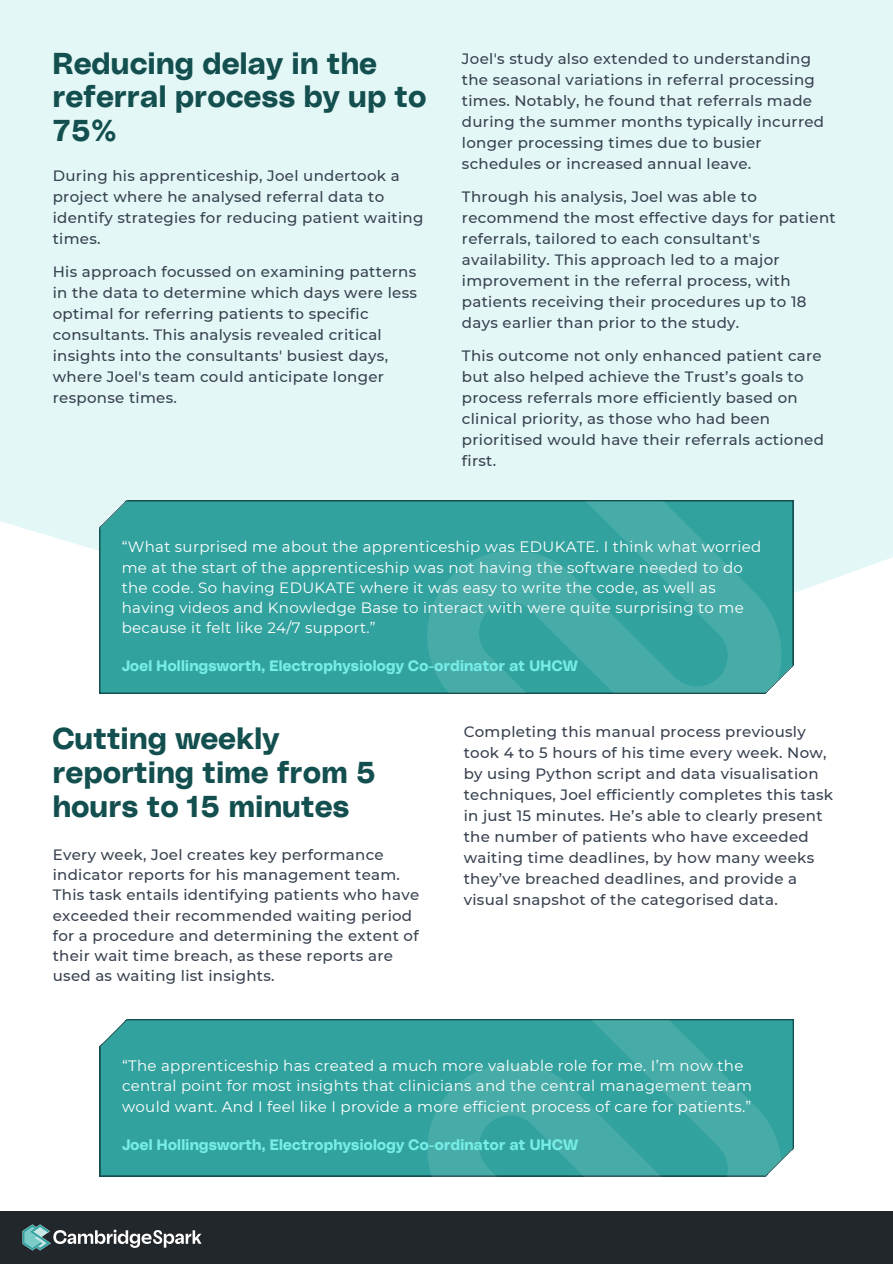
<style>
.page{position:relative;width:893px;height:1264px;background:#fff}
.page>*{position:absolute;margin:0;border:0;box-sizing:border-box;transform-origin:0 0}
.t1{font:30px/33.8px "Poly Sans Bulky";letter-spacing:.02em;color:#144f4f}
.t2{font:500 15px/21px "Montserrat";letter-spacing:.02em;color:#384250}
.t3{font:15px/20.2px "Montserrat";letter-spacing:.02em;color:#fff}
.t4{font:15px "Poly Sans Bulky";letter-spacing:.02em;color:#76ede6}
</style>
<div class="page">
<div style="left:0;top:1210px;width:892px;height:53px;background:#22272c"></div>
<div style="left:0;top:0;width:532px;height:551px;background:#e4f7f7"></div>
<div style="left:532px;top:0;width:360px;height:657px;background:#e4f7f7"></div>
<svg style="left:23px;top:1224px;width:178px;height:26px"></svg>
<div style="left:99px;top:500px;width:694px;height:193px;background:#31a29e"></div>
<svg style="left:427px;top:501px;width:364px;height:191px;background:#3ba6a2"></svg>
<svg style="left:90px;top:493px;width:43px;height:43px;background:#92cecc"></svg>
<svg style="left:758px;top:657px;width:36px;height:37px"></svg>
<div style="left:100px;top:1019px;width:693px;height:157px;background:#31a29e"></div>
<svg style="left:427px;top:1020px;width:365px;height:156px;background:#3aa5a1"></svg>
<svg style="left:755px;top:1137px;width:39px;height:40px"></svg>
<svg style="left:99px;top:1019px;width:34px;height:36px"></svg>
<p class="t1" style="left:53px;top:48px;width:375px">Reducing delay in the referral process by up to<br>75%</p>
<p class="t2" style="left:53px;top:165px;width:372px">During his apprenticeship, Joel undertook a project where he analysed referral data to identify strategies for reducing patient waiting times.</p>
<p class="t2" style="left:53px;top:261px;width:366px">His approach focussed on examining patterns in the data to determine which days were less optimal for referring patients to specific consultants. This analysis revealed critical insights into the consultants' busiest days, where Joel's team could anticipate longer response times.</p>
<p class="t2" style="left:462px;top:48px;width:364px">Joel's study also extended to understanding the seasonal variations in referral processing times. Notably, he found that referrals made during the summer months typically incurred longer processing times due to busier schedules or increased annual leave.</p>
<h2 class="t2" style="left:462px;top:186px;width:375px">Through his analysis, Joel was able to recommend the most effective days for patient referrals, tailored to each consultant's availability. This approach led to a major improvement in the referral process, with patients receiving their procedures up to 18 days earlier than prior to the study.</h2>
<p class="t2" style="left:462px;top:345px;width:363px">This outcome not only enhanced patient care but also helped achieve the Trust’s goals to process referrals more efficiently based on clinical priority, as those who had been prioritised would have their referrals actioned first.</p>
<h2 class="t3" style="left:122px;top:537px;width:641px">“What surprised me about the apprenticeship was EDUKATE. I think what worried me at the start of the apprenticeship was not having the software needed to do the code. So having EDUKATE where it was easy to write the code, as well as having videos and Knowledge Base to interact with were quite surprising to me because it felt like 24/7 support.”</h2>
<h2 class="t4" style="left:122px;top:659px;width:457px">Joel Hollingsworth, Electrophysiology Co-ordinator at UHCW</h2>
<p class="t1" style="left:53px;top:723px;width:324px">Cutting weekly reporting time from 5 hours to 15 minutes</p>
<p class="t2" style="left:53px;top:844px;width:368px;line-height:20.2px">Every week, Joel creates key performance indicator reports for his management team.<br>This task entails identifying patients who have exceeded their recommended waiting period for a procedure and determining the extent of their wait time breach, as these reports are used as waiting list insights.</p>
<p class="t2" style="left:463px;top:721px;width:371px">Completing this manual process previously took 4 to 5 hours of his time every week. Now, by using Python script and data visualisation techniques, Joel efficiently completes this task in just 15 minutes. He’s able to clearly present the number of patients who have exceeded waiting time deadlines, by how many weeks they’ve breached deadlines, and provide a visual snapshot of the categorised data.</p>
<p class="t3" style="left:122px;top:1055px;width:631px">“The apprenticeship has created a much more valuable role for me. I’m now the central point for most insights that clinicians and the central management team would want. And I feel like I provide a more efficient process of care for patients.”</p>
<p class="t4" style="left:122px;top:1138px;width:457px">Joel Hollingsworth, Electrophysiology Co-ordinator at UHCW</p>
</div>
